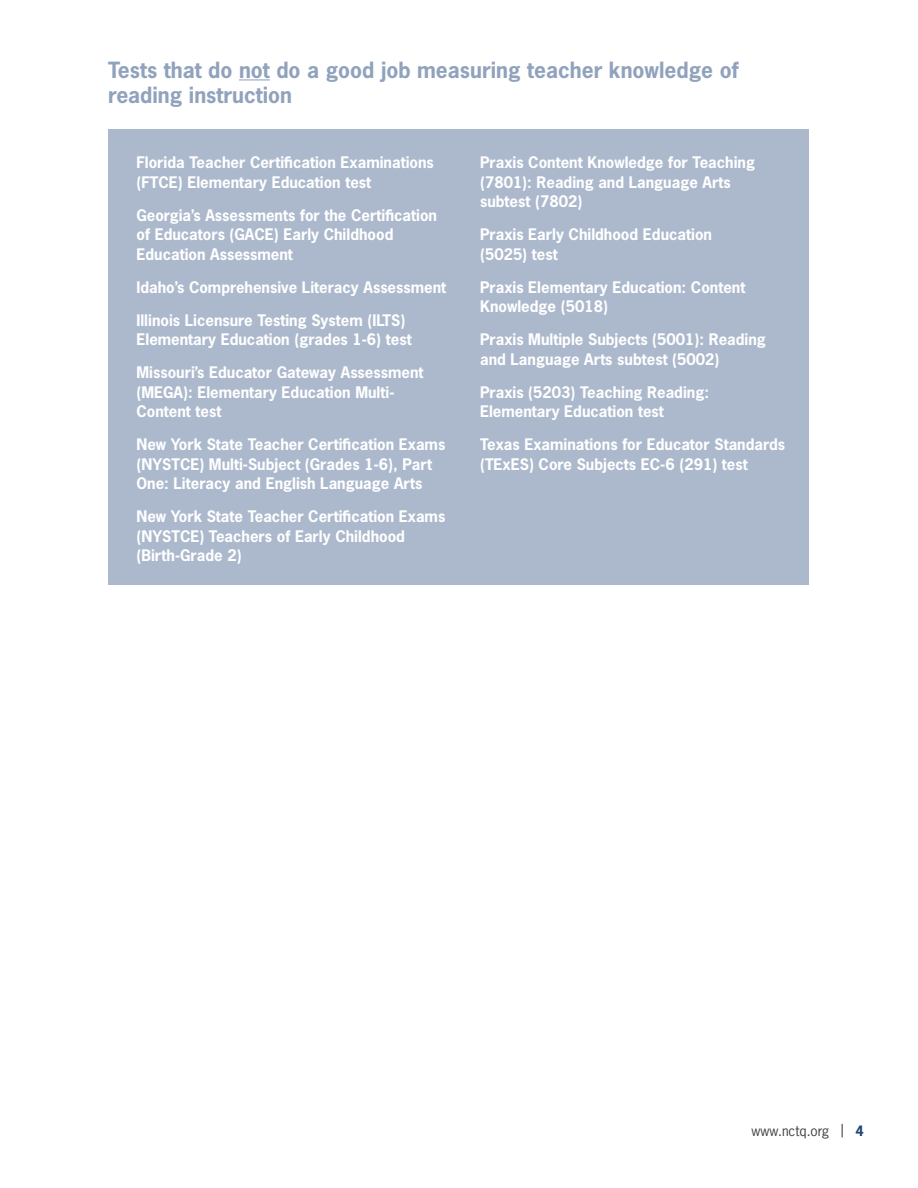
<style>
.page{position:relative;width:918px;height:1188px;background:#fff}
.page>*{position:absolute;margin:0;border:0;box-sizing:border-box;transform-origin:0 0}
.t1{font:700 21px/25.2px "News Gothic Std";color:#90a2bc}
.t2{font:700 15px/19.5px "News Gothic Std";color:#fff}
.t3{font:13.5px "News Gothic Std";color:#404040}
.s1{font-weight:700;color:#22467a}
</style>
<div class="page">
<hr style="left:239px;top:79px;width:31px;height:1px;background:#90a2bc">
<div style="left:109px;top:130px;width:700px;height:455px;background:#acb9cd"></div>
<h1 class="t1" style="left:108px;top:57px;width:632px">Tests that do not do a good job measuring teacher knowledge of reading instruction</h1>
<p class="t2" style="left:136px;top:152px;width:299px">Florida Teacher Certification Examinations (FTCE) Elementary Education test</p>
<p class="t2" style="left:136px;top:205px;width:302px">Georgia’s Assessments for the Certification of Educators (GACE) Early Childhood<br>Education Assessment</p>
<p class="t2" style="left:136px;top:277px;width:311px">Idaho’s Comprehensive Literacy Assessment</p>
<p class="t2" style="left:136px;top:310px;width:277px">Illinois Licensure Testing System (ILTS)<br>Elementary Education (grades 1-6) test</p>
<p class="t2" style="left:136px;top:362px;width:289px">Missouri’s Educator Gateway Assessment (MEGA): Elementary Education Multi-<br>Content test</p>
<p class="t2" style="left:136px;top:434px;width:310px">New York State Teacher Certification Exams (NYSTCE) Multi-Subject (Grades 1-6), Part<br>One: Literacy and English Language Arts</p>
<p class="t2" style="left:136px;top:506px;width:310px">New York State Teacher Certification Exams (NYSTCE) Teachers of Early Childhood (Birth-Grade 2)</p>
<p class="t2" style="left:480px;top:152px;width:276px">Praxis Content Knowledge for Teaching (7801): Reading and Language Arts subtest (7802)</p>
<p class="t2" style="left:480px;top:224px;width:233px">Praxis Early Childhood Education (5025) test</p>
<p class="t2" style="left:480px;top:277px;width:267px">Praxis Elementary Education: Content<br>Knowledge (5018)</p>
<p class="t2" style="left:480px;top:329px;width:287px">Praxis Multiple Subjects (5001): Reading and Language Arts subtest (5002)</p>
<p class="t2" style="left:480px;top:382px;width:230px">Praxis (5203) Teaching Reading:<br>Elementary Education test</p>
<p class="t2" style="left:480px;top:434px;width:307px">Texas Examinations for Educator Standards (TExES) Core Subjects EC-6 (291) test</p>
<p class="t3" style="left:752px;top:1122px;width:114px">www.nctq.org | <span class="s1">4</span></p>
</div>
